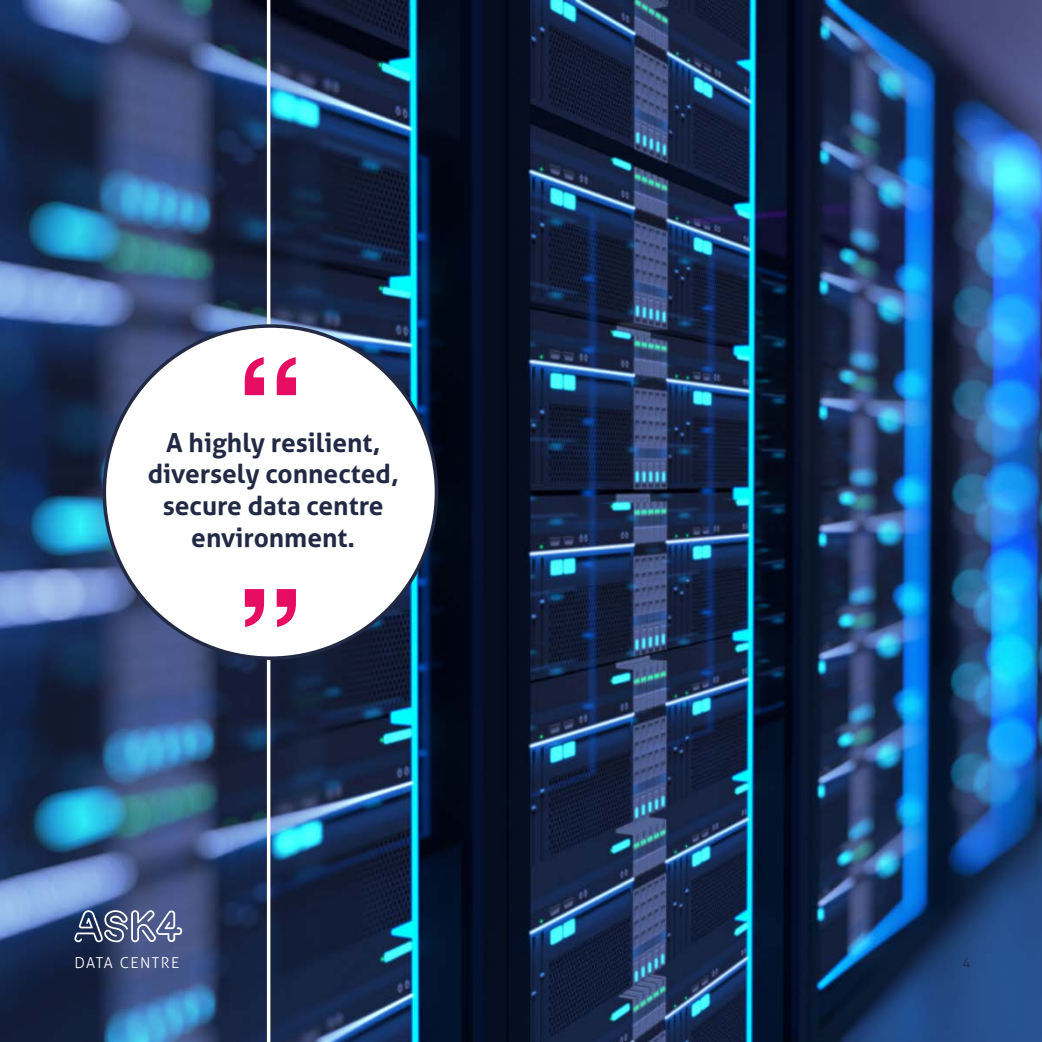
<style>
.page{position:relative;width:1042px;height:1042px;background:#fff}
.page>*{position:absolute;margin:0;border:0;box-sizing:border-box;transform-origin:0 0}
.t1{font:700 26.25px/31.5px "Aller";color:#222944;text-align:center}
.t2{font:300 15.05px "Aller";letter-spacing:.1em;color:#fff}
.t3{font:300 14px "Aller";color:#222944}
</style>
<div class="page">
<img style="left:0;top:0;width:1042px;height:1042px">
<hr style="left:267px;top:0;width:3px;height:1042px;background:#fff">
<div style="left:104px;top:326px;width:332px;height:332px;background:#fff;border-radius:50%"></div>
<svg style="left:245px;top:357px;width:51px;height:38px"></svg>
<svg style="left:245px;top:589px;width:51px;height:38px"></svg>
<svg style="left:74px;top:910px;width:108px;height:32px;background:#6b7698"></svg>
<p class="t1" style="left:148px;top:427px;width:252px">A highly resilient, diversely connected, secure data centre environment.</p>
<p class="t2" style="left:74px;top:953px;width:106px">DATA CENTRE</p>
<p class="t3" style="left:962px;top:953px;width:10px">4</p>
</div>
